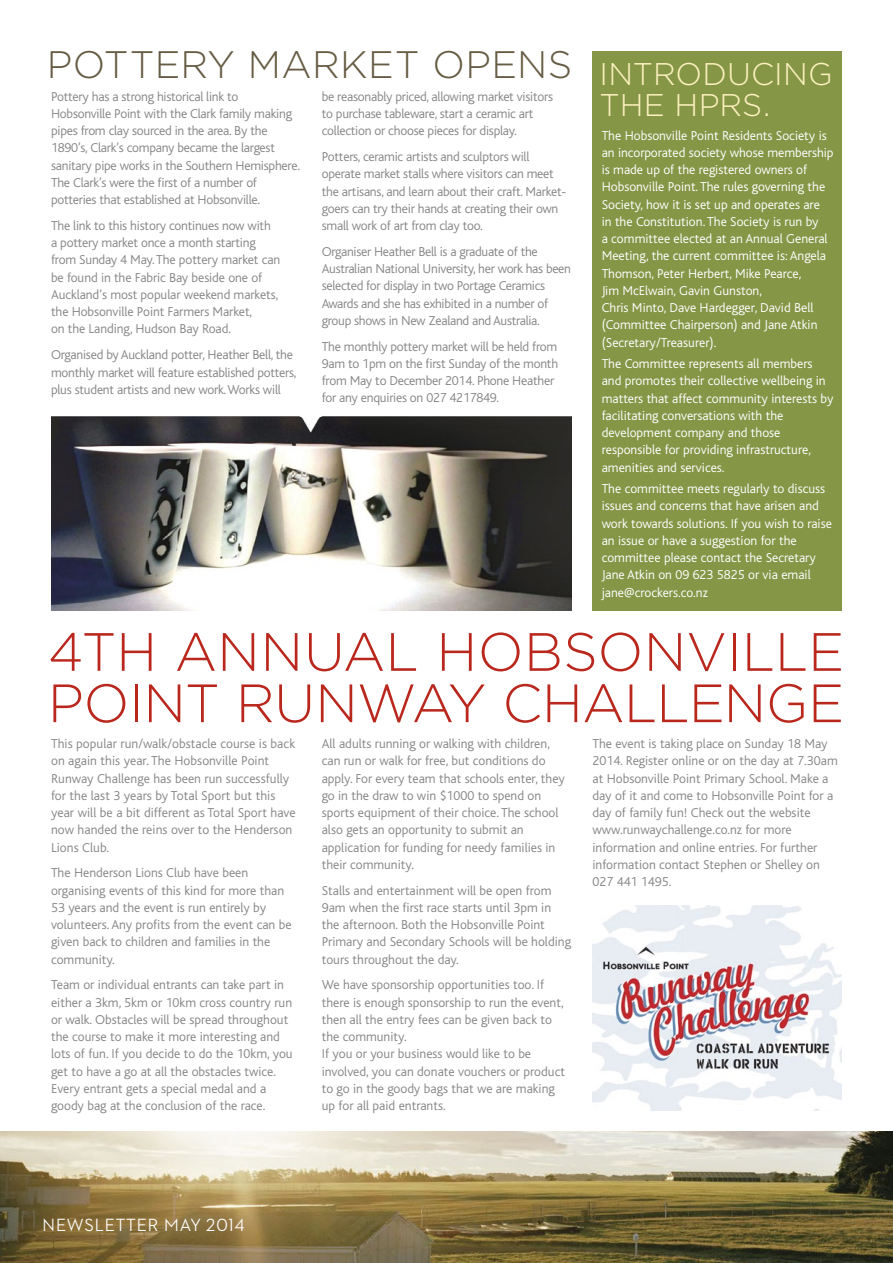
<style>
.page{position:relative;width:893px;height:1263px;background:#fff}
.page>*{position:absolute;margin:0;border:0;box-sizing:border-box;transform-origin:0 0}
.t1{font:300 53.85px/51.3px "Gotham";letter-spacing:-.005em;color:#ba281d}
.t2{font:300 38.25px "Gotham";letter-spacing:.01em;color:#665b43}
.t3{font:300 31.35px "Gotham";letter-spacing:-.005em;color:#fdf1bf}
.t4{font:500 18px "Neutraface 2 Display";letter-spacing:.05em;color:#fff}
.t5{font:300 13.5px/17.2px "Bliss";letter-spacing:-.005em;color:#868686}
.t6{font:300 13.5px/17.2px "Bliss";color:#fff}
</style>
<div class="page">
<img style="left:0;top:1131px;width:893px;height:132px">
<div style="left:592px;top:51px;width:250px;height:559px;background:#869647"></div>
<img style="left:51px;top:458px;width:520px;height:152px">
<img style="left:51px;top:416px;width:520px;height:42px">
<img style="left:592px;top:906px;width:250px;height:204px">
<h2 class="t2" style="left:47px;top:40px;width:787px">POTTERY MARKET OPENS <sub>INTRODUCING</sub></h2>
<h3 class="t3" style="left:600px;top:85px;width:172px">THE HPRS.</h3>
<p class="t5" style="left:51px;top:88px;width:250px">Pottery has a strong historical link to Hobsonville Point with the Clark family making pipes from clay sourced in the area. By the 1890’s, Clark’s company became the largest sanitary pipe works in the Southern Hemisphere.<br>The Clark’s were the first of a number of potteries that established at Hobsonville.</p>
<p class="t5" style="left:51px;top:217px;width:231px">The link to this history continues now with a pottery market once a month starting from Sunday 4 May. The pottery market can be found in the Fabric Bay beside one of Auckland’s most popular weekend markets, the Hobsonville Point Farmers Market,<br>on the Landing, Hudson Bay Road.</p>
<p class="t5" style="left:51px;top:346px;width:247px">Organised by Auckland potter, Heather Bell, the monthly market will feature established potters, plus student artists and new work. Works will</p>
<p class="t5" style="left:322px;top:88px;width:233px">be reasonably priced, allowing market visitors to purchase tableware, start a ceramic art collection or choose pieces for display.</p>
<p class="t5" style="left:322px;top:148px;width:246px">Potters, ceramic artists and sculptors will operate market stalls where visitors can meet the artisans, and learn about their craft. Market&shy;goers can try their hands at creating their own small work of art from clay too.</p>
<p class="t5" style="left:322px;top:243px;width:251px">Organiser Heather Bell is a graduate of the Australian National University, her work has been selected for display in two Portage Ceramics Awards and she has exhibited in a number of group shows in New Zealand and Australia.</p>
<p class="t5" style="left:322px;top:338px;width:238px">The monthly pottery market will be held from 9am to 1pm on the first Sunday of the month from May to December 2014. Phone Heather for any enquiries on 027 4217849.</p>
<p class="t6" style="left:602px;top:127px;width:233px">The Hobsonville Point Residents Society is an incorporated society whose membership is made up of the registered owners of Hobsonville Point. The rules governing the Society, how it is set up and operates are<br>in the Constitution. The Society is run by<br>a committee elected at an Annual General Meeting, the current committee is: Angela Thomson, Peter Herbert, Mike Pearce,<br>Jim McElwain, Gavin Gunston,<br>Chris Minto, Dave Hardegger, David Bell (Committee Chairperson) and Jane Atkin (Secretary/Treasurer).</p>
<p class="t6" style="left:602px;top:355px;width:233px">The Committee represents all members and promotes their collective wellbeing in matters that affect community interests by facilitating conversations with the development company and those responsible for providing infrastructure, amenities and services.</p>
<p class="t6" style="left:602px;top:480px;width:232px">The committee meets regularly to discuss issues and concerns that have arisen and work towards solutions. If you wish to raise an issue or have a suggestion for the committee please contact the Secretary Jane Atkin on 09 623 5825 or via email jane@crockers.co.nz</p>
<h1 class="t1" style="left:48px;top:625px;width:798px">4TH ANNUAL HOBSONVILLE<br>POINT RUNWAY CHALLENGE</h1>
<p class="t5" style="left:51px;top:735px;width:246px">This popular run/walk/obstacle course is back on again this year. The Hobsonville Point Runway Challenge has been run successfully for the last 3 years by Total Sport but this year will be a bit different as Total Sport have now handed the reins over to the Henderson Lions Club.</p>
<p class="t5" style="left:51px;top:864px;width:242px">The Henderson Lions Club have been organising events of this kind for more than 53 years and the event is run entirely by volunteers. Any profits from the event can be given back to children and families in the community.</p>
<p class="t5" style="left:51px;top:976px;width:243px">Team or individual entrants can take part in either a 3km, 5km or 10km cross country run or walk. Obstacles will be spread throughout the course to make it more interesting and lots of fun. If you decide to do the 10km, you get to have a go at all the obstacles twice.<br>Every entrant gets a special medal and a goody bag at the conclusion of the race.</p>
<p class="t5" style="left:322px;top:735px;width:245px">All adults running or walking with children, can run or walk for free, but conditions do apply. For every team that schools enter, they go in the draw to win $1000 to spend on sports equipment of their choice. The school also gets an opportunity to submit an application for funding for needy families in their community.</p>
<p class="t5" style="left:322px;top:882px;width:251px">Stalls and entertainment will be open from 9am when the first race starts until 3pm in the afternoon. Both the Hobsonville Point Primary and Secondary Schools will be holding tours throughout the day.</p>
<p class="t5" style="left:322px;top:976px;width:245px">We have sponsorship opportunities too. If there is enough sponsorship to run the event, then all the entry fees can be given back to the community.<br>If you or your business would like to be involved, you can donate vouchers or product to go in the goody bags that we are making up for all paid entrants.</p>
<p class="t5" style="left:592px;top:735px;width:247px">The event is taking place on Sunday 18 May 2014. Register online or on the day at 7.30am at Hobsonville Point Primary School. Make a day of it and come to Hobsonville Point for a day of family fun! Check out the website www.runwaychallenge.co.nz for more information and online entries. For further information contact Stephen or Shelley on 027 441 1495.</p>
<h3 class="t4" style="left:43px;top:1215px;width:203px">NEWSLETTER MAY 2014</h3>
</div>
